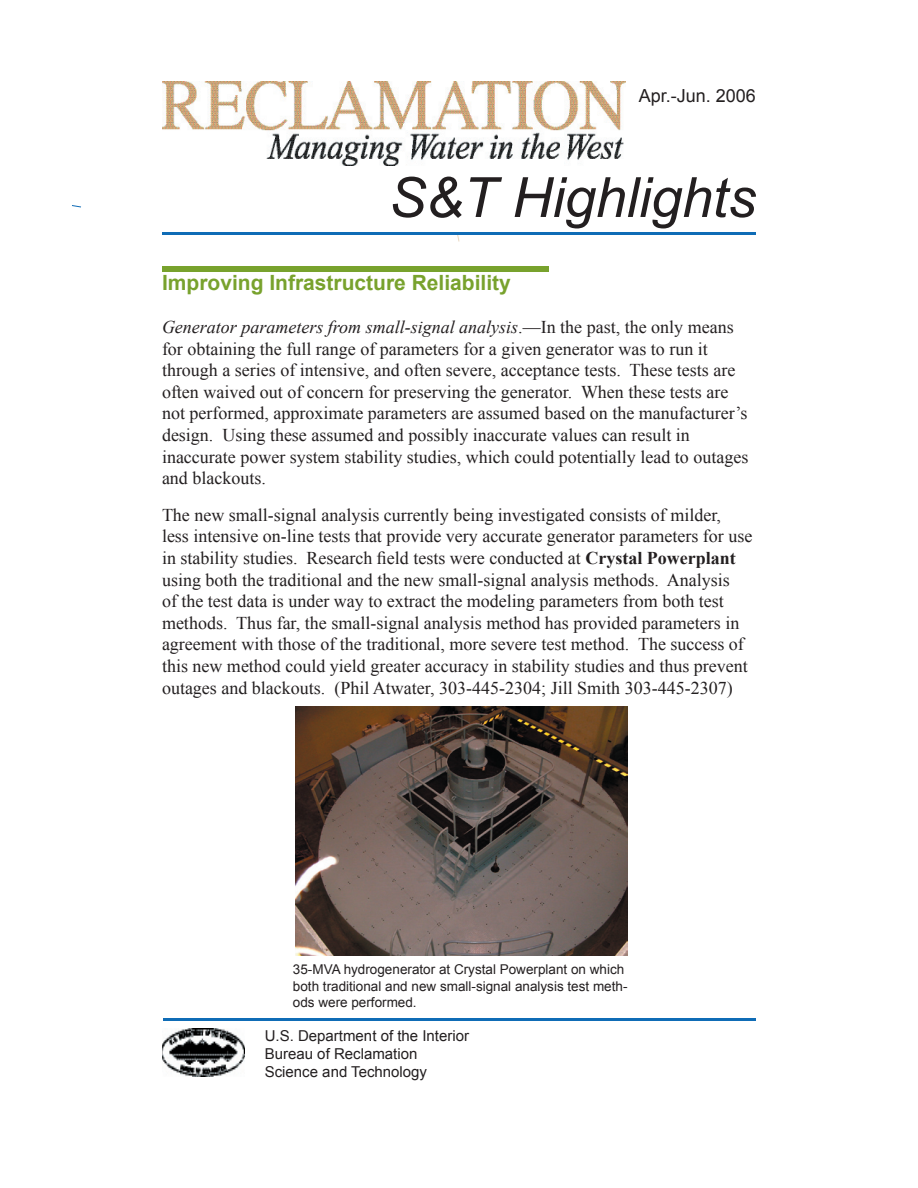
<style>
.page{position:relative;width:918px;height:1188px;background:#fff}
.page>*{position:absolute;margin:0;border:0;box-sizing:border-box;transform-origin:0 0}
.t1{font:italic 55.5px "Arial";color:#231f20}
.t2{font:700 21px "Arial";color:#78a22d}
.t3{font:18px/21.6px "Times New Roman";color:#231f20}
.t4{font:18px "Arial";color:#231f20}
.t5{font:15px "Arial";color:#231f20}
.t6{font:13.5px/16.2px "Arial";color:#231f20}
.s1{font-style:italic}
.s2{font-weight:700}
</style>
<div class="page">
<img style="left:162px;top:81px;width:464px;height:84px">
<img style="left:162px;top:1029px;width:83px;height:47px">
<hr style="left:163px;top:1018px;width:593px;height:3px;background:#0f6cb6">
<hr style="left:162px;top:232px;width:594px;height:3px;background:#0f6cb6">
<div style="left:162px;top:266px;width:387px;height:5px;background:#78a22d"></div>
<img style="left:296px;top:706px;width:332px;height:249px">
<p class="t4" style="left:639px;top:84px;width:119px">Apr.-Jun. 2006</p>
<p class="t1" style="left:389px;top:162px;width:369px">S&amp;T Highlights</p>
<p class="t2" style="left:162px;top:269px;width:350px">Improving Infrastructure Reliability</p>
<p class="t3" style="left:162px;top:316px;width:588px"><span class="s1">Generator parameters from small-signal analysis</span>.—In the past, the only means for obtaining the full range of parameters for a given generator was to run it through a series of intensive, and often severe, acceptance tests. These tests are often waived out of concern for preserving the generator. When these tests are not performed, approximate parameters are assumed based on the manufacturer’s design. Using these assumed and possibly inaccurate values can result in inaccurate power system stability studies, which could potentially lead to outages and blackouts.</p>
<p class="t3" style="left:162px;top:504px;width:592px">The new small-signal analysis currently being investigated consists of milder, less intensive on-line tests that provide very accurate generator parameters for use in stability studies. Research field tests were conducted at <span class="s2">Crystal Powerplant </span>using both the traditional and the new small-signal analysis methods. Analysis<br>of the test data is under way to extract the modeling parameters from both test methods. Thus far, the small-signal analysis method has provided parameters in agreement with those of the traditional, more severe test method. The success of this new method could yield greater accuracy in stability studies and thus prevent outages and blackouts. (Phil Atwater, 303-445-2304; Jill Smith 303-445-2307)</p>
<p class="t6" style="left:293px;top:962px;width:336px">35-MVA hydrogenerator at Crystal Powerplant on which both traditional and new small-signal analysis test meth&shy;ods were performed.</p>
<p class="t5" style="left:265px;top:1026px;width:206px">U.S. Department of the Interior</p>
<p class="t5" style="left:265px;top:1044px;width:154px">Bureau of Reclamation</p>
<p class="t5" style="left:265px;top:1062px;width:164px">Science and Technology</p>
</div>
